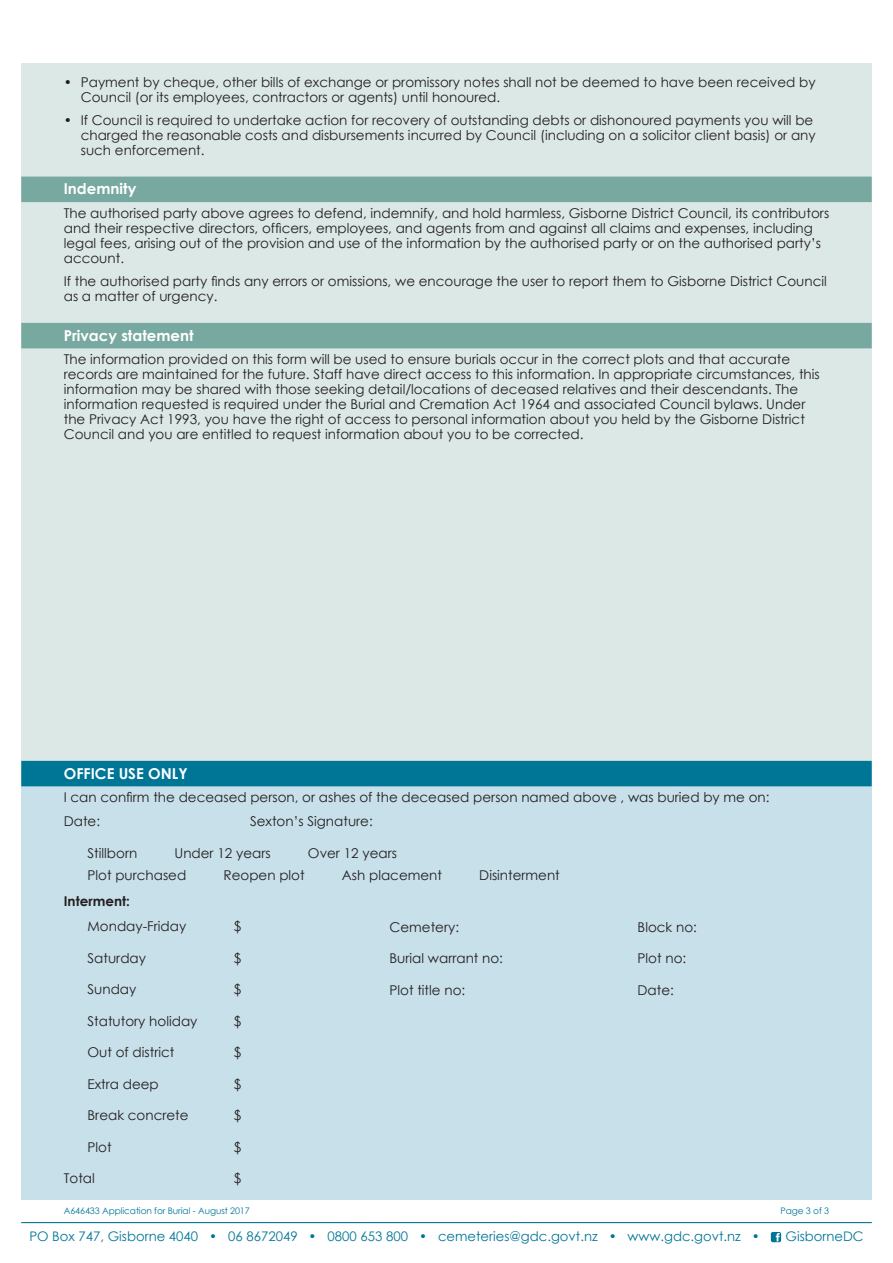
<style>
.page{position:relative;width:893px;height:1263px;background:#fff}
.page>*{position:absolute;margin:0;border:0;box-sizing:border-box;transform-origin:0 0}
.section_heading{font:700 15px "Century Gothic";color:#fff}
.office_heading{font:700 15px "Century Gothic";color:#fff}
.criteria_body{font:13.5px/15px "Century Gothic";color:#231f20}
.body_9_19{font:13.5px "Century Gothic";color:#231f20}
.body_9_16{font:13.5px "Century Gothic";color:#231f20}
.body_text_field{font:13.5px "Century Gothic";color:#231f20}
.body_9_19-2{font:700 13.5px "Century Gothic";color:#231f20}
.t1{font:13.2px "Century Gothic";color:#007697}
.t2{font:9px "Century Gothic";letter-spacing:-.01em;color:#007697}
</style>
<div class="page">
<div style="left:21px;top:64px;width:851px;height:1135px;background:#dce8e5"></div>
<hr style="left:21px;top:1222px;width:851px;height:1px;background:#007697">
<svg style="left:771px;top:1232px;width:10px;height:10px"></svg>
<div style="left:21px;top:766px;width:851px;height:433px;background:#c8e0ea"></div>
<div style="left:21px;top:761px;width:851px;height:25px;background:#007697"></div>
<div style="left:21px;top:177px;width:851px;height:25px;background:#77a9a1"></div>
<div style="left:21px;top:323px;width:851px;height:25px;background:#77a9a1"></div>
<p class="criteria_body" style="left:81px;top:74px;width:736px;text-indent:-17px">• Payment by cheque, other bills of exchange or promissory notes shall not be deemed to have been received by<br>Council (or its employees, contractors or agents) until honoured.</p>
<p class="criteria_body" style="left:81px;top:113px;width:736px;text-indent:-17px">• If Council is required to undertake action for recovery of outstanding debts or dishonoured payments you will be charged the reasonable costs and disbursements incurred by Council (including on a solicitor client basis) or any such enforcement.</p>
<p class="section_heading" style="left:64px;top:178px;width:74px">Indemnity</p>
<p class="criteria_body" style="left:64px;top:205px;width:767px">The authorised party above agrees to defend, indemnify, and hold harmless, Gisborne District Council, its contributors and their respective directors, officers, employees, and agents from and against all claims and expenses, including legal fees, arising out of the provision and use of the information by the authorised party or on the authorised party’s account.</p>
<p class="criteria_body" style="left:64px;top:274px;width:764px">If the authorised party finds any errors or omissions, we encourage the user to report them to Gisborne District Council as a matter of urgency.</p>
<p class="section_heading" style="left:64px;top:324px;width:131px">Privacy statement</p>
<p class="criteria_body" style="left:64px;top:352px;width:757px">The information provided on this form will be used to ensure burials occur in the correct plots and that accurate records are maintained for the future. Staff have direct access to this information. In appropriate circumstances, this information may be shared with those seeking detail/locations of deceased relatives and their descendants. The information requested is required under the Burial and Cremation Act 1964 and associated Council bylaws. Under the Privacy Act 1993, you have the right of access to personal information about you held by the Gisborne District Council and you are entitled to request information about you to be corrected.</p>
<p class="office_heading" style="left:64px;top:762px;width:125px">OFFICE USE ONLY</p>
<p class="body_9_19" style="left:64px;top:788px;width:707px">I can confirm the deceased person, or ashes of the deceased person named above , was buried by me on:</p>
<p class="body_9_19" style="left:64px;top:812px;width:38px">Date:</p>
<p class="body_9_19" style="left:250px;top:812px;width:124px">Sexton’s Signature:</p>
<p class="body_9_16" style="left:88px;top:843px;width:51px">Stillborn</p>
<p class="body_9_16" style="left:175px;top:843px;width:98px">Under 12 years</p>
<p class="body_9_16" style="left:308px;top:843px;width:91px">Over 12 years</p>
<p class="body_9_16" style="left:88px;top:866px;width:100px">Plot purchased</p>
<p class="body_9_16" style="left:224px;top:866px;width:83px">Reopen plot</p>
<p class="body_9_16" style="left:342px;top:866px;width:102px">Ash placement</p>
<p class="body_9_16" style="left:479px;top:866px;width:82px">Disinterment</p>
<p class="body_9_19-2" style="left:64px;top:890px;width:68px">Interment:</p>
<p class="body_9_19" style="left:88px;top:917px;width:100px">Monday-Friday</p>
<p class="body_9_19" style="left:234px;top:917px;width:9px">$</p>
<p class="body_9_19" style="left:88px;top:948px;width:60px">Saturday</p>
<p class="body_9_19" style="left:234px;top:948px;width:9px">$</p>
<p class="body_9_19" style="left:88px;top:980px;width:50px">Sunday</p>
<p class="body_9_19" style="left:234px;top:980px;width:9px">$</p>
<p class="body_9_19" style="left:88px;top:1011px;width:111px">Statutory holiday</p>
<p class="body_9_19" style="left:234px;top:1011px;width:9px">$</p>
<p class="body_9_19" style="left:88px;top:1043px;width:88px">Out of district</p>
<p class="body_9_19" style="left:234px;top:1043px;width:9px">$</p>
<p class="body_9_19" style="left:88px;top:1074px;width:73px">Extra deep</p>
<p class="body_9_19" style="left:234px;top:1074px;width:9px">$</p>
<p class="body_9_19" style="left:88px;top:1106px;width:103px">Break concrete</p>
<p class="body_9_19" style="left:234px;top:1106px;width:9px">$</p>
<p class="body_9_19" style="left:88px;top:1137px;width:26px">Plot</p>
<p class="body_9_19" style="left:234px;top:1137px;width:9px">$</p>
<p class="body_9_19" style="left:64px;top:1169px;width:33px">Total</p>
<p class="body_9_19" style="left:234px;top:1169px;width:9px">$</p>
<p class="body_text_field" style="left:389px;top:917px;width:71px">Cemetery:</p>
<p class="body_text_field" style="left:389px;top:949px;width:115px">Burial warrant no:</p>
<p class="body_text_field" style="left:389px;top:980px;width:77px">Plot title no:</p>
<p class="body_text_field" style="left:638px;top:917px;width:61px">Block no:</p>
<p class="body_text_field" style="left:638px;top:949px;width:50px">Plot no:</p>
<p class="body_text_field" style="left:638px;top:980px;width:38px">Date:</p>
<p class="t2" style="left:64px;top:1205px;width:188px">A646433 Application for Burial - August 2017</p>
<p class="t2" style="left:780px;top:1205px;width:50px">Page 3 of 3</p>
<p class="t1" style="left:29px;top:1227px;width:732px">PO Box 747, Gisborne 4040 • 06 8672049 • 0800 653 800 • cemeteries@gdc.govt.nz • www.gdc.govt.nz •</p>
<p class="t1" style="left:785px;top:1227px;width:80px">GisborneDC</p>
</div>
